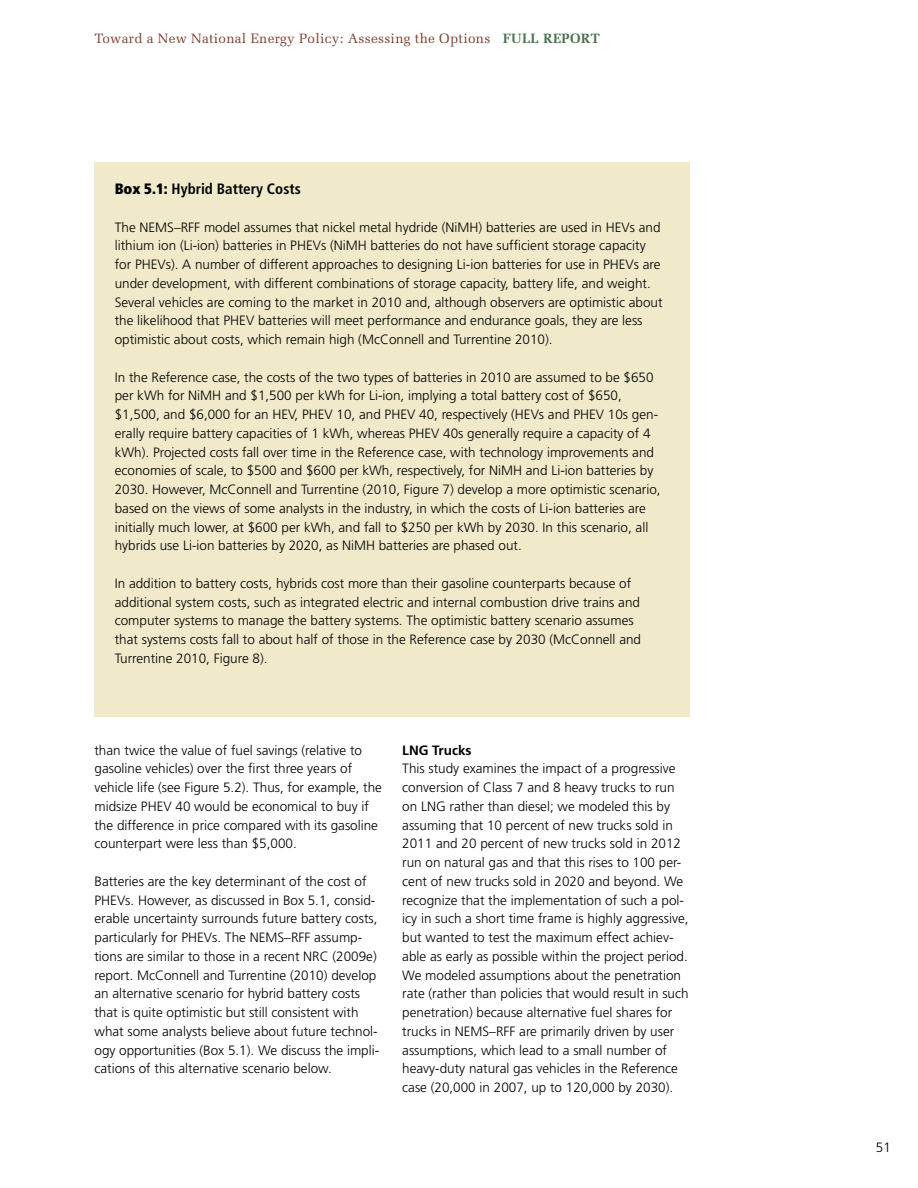
<style>
.page{position:relative;width:918px;height:1188px;background:#fff}
.page>*{position:absolute;margin:0;border:0;box-sizing:border-box;transform-origin:0 0}
.t1{font:700 condensed 15px "Frutiger";color:#000}
.t2{font:300 13.5px/18.8px "Frutiger";color:#000}
.t3{font:13.5px "Melior";letter-spacing:.02em;color:#7b3e2c}
.t4{font:700 13.5px "Frutiger";color:#000}
.s1{font-weight:700;color:#46704d}
.s2{font-weight:900}
</style>
<div class="page">
<div style="left:94px;top:162px;width:596px;height:555px;background:#f0eacb"></div>
<p class="t3" style="left:94px;top:30px;width:507px">Toward a New National Energy Policy: Assessing the Options <span class="s1">FULL REPORT</span></p>
<p class="t1" style="left:115px;top:180px;width:188px"><span class="s2">Box 5.1:</span> Hybrid Battery Costs</p>
<p class="t2" style="left:115px;top:218px;width:43px">The NEMS</p>
<p class="t2" style="left:115px;top:218px;width:549px;text-indent:59px">–RFF model assumes that nickel metal hydride (NiM H) batteries are used in HEVs and lithium ion (Li-ion) batteries in PHEVs (NiM H batteries do not have sufficient storage capacity for PHEVs). A number of different approaches to designing Li-ion batteries for use in PHEVs are under development, with different combinations of storage capacity, battery life, and weight.<br>Several vehicles are coming to the market in 2010 and, although observers are optimistic about the likelihood that PHEV batteries will meet performance and endurance goals, they are less optimistic about costs, which remain high (McConnell and Turrentine 2010).</p>
<p class="t2" style="left:115px;top:368px;width:547px">In the Reference case, the costs of the two types of batteries in 2010 are assumed to be $650 per kWh for NiM H and $1,500 per kWh for Li-ion, implying a total battery cost of $650, $1,500, and $6,000 for an HEV, PHEV 10, and PHEV 40, respectively (HEVs and PHEV 10s gen&shy;erally require battery capacities of 1 kWh, whereas PHEV 40s generally require a capacity of 4 kWh). Projected costs fall over time in the Reference case, with technology improvements and economies of scale, to $500 and $600 per kWh, respectively, for NiM H and Li-ion batteries by 2030. However, McConnell and Turrentine (2010, Figure 7) develop a more optimistic scenario, based on the views of some analysts in the industry, in which the costs of Li-ion batteries are initially much lower, at $600 per kWh, and fall to $250 per kWh by 2030. In this scenario, all hybrids use Li-ion batteries by 2020, as NiM H batteries are phased out.</p>
<p class="t2" style="left:115px;top:574px;width:528px">In addition to battery costs, hybrids cost more than their gasoline counterparts because of additional system costs, such as integrated electric and internal combustion drive trains and computer systems to manage the battery systems. The optimistic battery scenario assumes that systems costs fall to about half of those in the Reference case by 2030 (McConnell and Turrentine 2010, Figure 8).</p>
<p class="t2" style="left:94px;top:741px;width:289px">than twice the value of fuel savings (relative to gasoline vehicles) over the first three years of vehicle life (see Figure 5.2). Thus, for example, the midsize PHEV 40 would be economical to buy if the difference in price compared with its gasoline counterpart were less than $5,000.</p>
<p class="t2" style="left:94px;top:872px;width:285px">Batteries are the key determinant of the cost of PHEVs. However, as discussed in Box 5.1, consid&shy;erable uncertainty surrounds future battery costs, particularly for PHEVs. The NEMS</p>
<p class="t2" style="left:94px;top:928px;width:286px;text-indent:190px">–RFF assump&shy;tions are similar to those in a recent NRC (2009e) report. McConnell and Turrentine (2010) develop an alternative scenario for hybrid battery costs that is quite optimistic but still consistent with what some analysts believe about future technol&shy;ogy opportunities (Box 5.1). We discuss the impli&shy;cations of this alternative scenario below.</p>
<p class="t4" style="left:402px;top:742px;width:71px">LNG Trucks</p>
<p class="t2" style="left:402px;top:759px;width:288px">This study examines the impact of a progressive conversion of Class 7 and 8 heavy trucks to run on LNG rather than diesel; we modeled this by assuming that 10 percent of new trucks sold in 2011 and 20 percent of new trucks sold in 2012 run on natural gas and that this rises to 100 per&shy;cent of new trucks sold in 2020 and beyond. We recognize that the implementation of such a pol&shy;icy in such a short time frame is highly aggressive, but wanted to test the maximum effect achiev&shy;able as early as possible within the project period.<br>We modeled assumptions about the penetration rate (rather than policies that would result in such penetration) because alternative fuel shares for trucks in NEMS</p>
<p class="t2" style="left:402px;top:1022px;width:277px;text-indent:87px">–RFF are primarily driven by user assumptions, which lead to a small number of heavy-duty natural gas vehicles in the Reference case (20,000 in 2007, up to 120,000 by 2030).</p>
<p class="t2" style="left:876px;top:1138px;width:17px">51</p>
</div>
